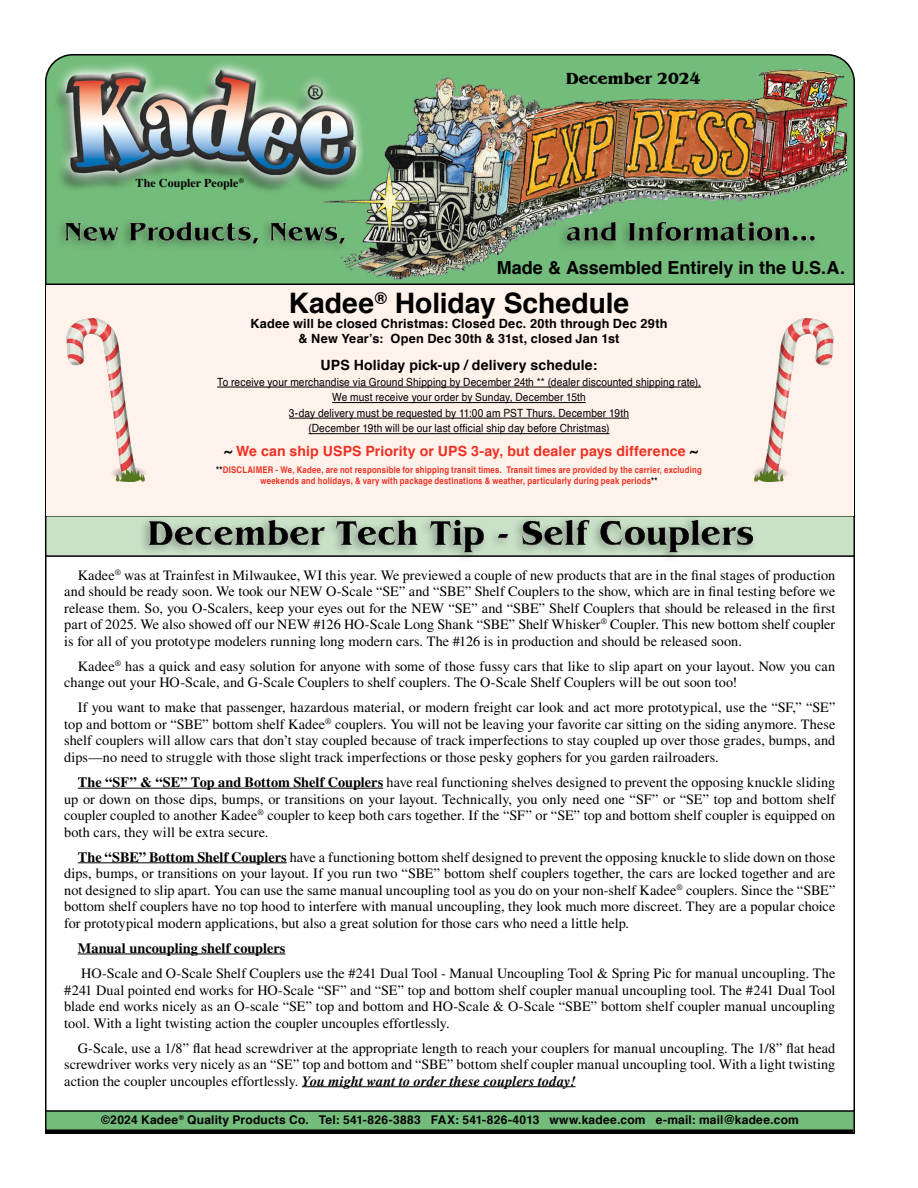
<style>
.page{position:relative;width:918px;height:1188px;background:#fff}
.page>*{position:absolute;margin:0;border:0;box-sizing:border-box;transform-origin:0 0}
.t1{font:700 28.2px "Helvetica";color:#000}
.t2{font:700 18px "Helvetica";color:#000}
.t3{font:700 16.5px "Benguiat IT Cby BT";color:#000}
.t4{font:14.25px/16.5px "Times";color:#000;text-align:justify}
.t5{font:700 14.25px "Times";color:#000}
.t6{font:700 14.1px "Helvetica";letter-spacing:.01em;color:#ee3124}
.t7{font:700 14.1px "Helvetica";letter-spacing:.01em;color:#000}
.t8{font:700 12.75px/15.3px "Helvetica";letter-spacing:.015em;color:#000;text-align:center}
.t9{font:700 12px "Helvetica";letter-spacing:.02em;color:#000}
.t10{font:700 12px "Times";letter-spacing:.005em;color:#000}
.t11{font:500 11.25px/15.6px "Helvetica";letter-spacing:.015em;color:#000;text-align:center;scale:.9 1}
.t12{font:700 9.15px/10.9px "Helvetica";letter-spacing:.025em;color:#ee3124;text-align:center;scale:.85 1}
.s1{color:#000}
.s2{font-weight:700}
.s3{font-weight:700;font-style:italic}
</style>
<div class="page">
<div style="left:46px;top:1111px;width:808px;height:20px;background:#74bc7b"></div>
<hr style="left:45px;top:1130px;width:808px;height:4px;background:#000">
<hr style="left:45px;top:1110px;width:810px;height:2px;background:#000">
<div style="left:46px;top:285px;width:808px;height:230px;background:#fff2eb"></div>
<img style="left:45px;top:54px;width:810px;height:231px">
<img style="left:66px;top:318px;width:80px;height:164px">
<img style="left:753px;top:318px;width:81px;height:164px">
<div style="left:37px;top:504px;width:824px;height:58px;background:#fff;opacity:.75"></div>
<div style="left:157px;top:520px;width:597px;height:33px;background:#fff;opacity:.5"></div>
<hr style="left:78px;top:788px;width:305px;height:1px;background:#000">
<hr style="left:78px;top:862px;width:209px;height:1px;background:#000">
<hr style="left:78px;top:954px;width:207px;height:1px;background:#000">
<hr style="left:302px;top:1086px;width:274px;height:1px;background:#000">
<div style="left:36px;top:205px;width:355px;height:60px;background:#fff;opacity:.75"></div>
<div style="left:68px;top:222px;width:278px;height:22px;background:#fff;opacity:.5"></div>
<div style="left:515px;top:205px;width:346px;height:57px;background:#fff;opacity:.75"></div>
<div style="left:568px;top:222px;width:247px;height:18px;background:#fff;opacity:.5"></div>
<hr style="left:217px;top:387px;width:484px;height:1px;background:#000">
<hr style="left:332px;top:402px;width:254px;height:1px;background:#000">
<hr style="left:289px;top:418px;width:340px;height:1px;background:#000">
<hr style="left:308px;top:433px;width:302px;height:1px;background:#000">
<p class="t10" style="left:136px;top:176px;width:110px">The Coupler People<sup>®</sup></p>
<p class="t3" style="left:566px;top:68px;width:136px">December 2024</p>
<p class="t2" style="left:497px;top:254px;width:350px">Made &amp; Assembled Entirely in the U.S.A.</p>
<h1 class="t1" style="left:289px;top:280px;width:342px">Kadee<sup>®</sup> Holiday Schedule</h1>
<p class="t8" style="left:250px;top:316px;width:419px">Kadee will be closed Christmas: Closed Dec. 20th through Dec 29th &amp; New Year’s: Open Dec 30th &amp; 31st, closed Jan 1st</p>
<p class="t7" style="left:321px;top:354px;width:278px">UPS Holiday pick-up / delivery schedule:</p>
<p class="t11" style="left:217px;top:374px;width:539px">To receive your merchandise via Ground Shipping by December 24th ** (dealer discounted shipping rate), We must receive your order by Sunday, December 15th<br>3-day delivery must be requested by 11:00 am PST Thurs. December 19th<br>(December 19th will be our last official ship day before Christmas)</p>
<p class="t6" style="left:224px;top:440px;width:475px"><span class="s1">~</span> We can ship USPS Priority or UPS 3-ay, but dealer pays difference <span class="s1">~</span></p>
<p class="t12" style="left:216px;top:465px;width:573px"><span class="s1">**</span>DISCLAIMER - We, Kadee, are not responsible for shipping transit times. Transit times are provided by the carrier, excluding weekends and holidays, &amp; vary with package destinations &amp; weather, particularly during peak periods<span class="s1">**</span></p>
<p class="t4" style="left:64px;top:567px;width:773px;text-indent:14px">Kadee<sup>®</sup> was at Trainfest in Milwaukee, WI this year. We previewed a couple of new products that are in the final stages of production and should be ready soon. We took our NEW O-Scale “SE” and “SBE” Shelf Couplers to the show, which are in final testing before we release them. So, you O-Scalers, keep your eyes out for the NEW “SE” and “SBE” Shelf Couplers that should be released in the first part of 2025. We also showed off our NEW #126 HO-Scale Long Shank “SBE” Shelf Whisker<sup>®</sup> Coupler. This new bottom shelf coupler is for all of you prototype modelers running long modern cars. The #126 is in production and should be released soon.</p>
<p class="t4" style="left:64px;top:658px;width:773px;text-indent:13px">Kadee<sup>®</sup> has a quick and easy solution for anyone with some of those fussy cars that like to slip apart on your layout. Now you can change out your HO-Scale, and G-Scale Couplers to shelf couplers. The O-Scale Shelf Couplers will be out soon too!</p>
<p class="t4" style="left:64px;top:699px;width:773px;text-indent:14px">If you want to make that passenger, hazardous material, or modern freight car look and act more prototypical, use the “SF,” “SE” top and bottom or “SBE” bottom shelf Kadee<sup>®</sup> couplers. You will not be leaving your favorite car sitting on the siding anymore. These shelf couplers will allow cars that don’t stay coupled because of track imperfections to stay coupled up over those grades, bumps, and dips—no need to struggle with those slight track imperfections or those pesky gophers for you garden railroaders.</p>
<p class="t4" style="left:64px;top:774px;width:773px;text-indent:13px"><span class="s2">The “SF” &amp; “SE” Top and Bottom Shelf Couplers</span> have real functioning shelves designed to prevent the opposing knuckle sliding up or down on those dips, bumps, or transitions on your layout. Technically, you only need one “SF” or “SE” top and bottom shelf coupler coupled to another Kadee<sup>®</sup> coupler to keep both cars together. If the “SF” or “SE” top and bottom shelf coupler is equipped on both cars, they will be extra secure.</p>
<p class="t4" style="left:64px;top:849px;width:773px;text-indent:14px"><span class="s2">The “SBE” Bottom Shelf Couplers</span> have a functioning bottom shelf designed to prevent the opposing knuckle to slide down on those dips, bumps, or transitions on your layout. If you run two “SBE” bottom shelf couplers together, the cars are locked together and are not designed to slip apart. You can use the same manual uncoupling tool as you do on your non-shelf Kadee<sup>®</sup> couplers. Since the “SBE” bottom shelf couplers have no top hood to interfere with manual uncoupling, they look much more discreet. They are a popular choice for prototypical modern applications, but also a great solution for those cars who need a little help.</p>
<p class="t5" style="left:78px;top:940px;width:209px">Manual uncoupling shelf couplers</p>
<p class="t4" style="left:64px;top:965px;width:773px;text-indent:17px">HO-Scale and O-Scale Shelf Couplers use the #241 Dual Tool - Manual Uncoupling Tool &amp; Spring Pic for manual uncoupling. The #241 Dual pointed end works for HO-Scale “SF” and “SE” top and bottom shelf coupler manual uncoupling tool. The #241 Dual Tool blade end works nicely as an O-scale “SE” top and bottom and HO-Scale &amp; O-Scale “SBE” bottom shelf coupler manual uncoupling tool. With a light twisting action the coupler uncouples effortlessly.</p>
<p class="t4" style="left:64px;top:1040px;width:773px;text-indent:13px">G-Scale, use a 1/8” flat head screwdriver at the appropriate length to reach your couplers for manual uncoupling. The 1/8” flat head screwdriver works very nicely as an “SE” top and bottom and “SBE” bottom shelf coupler manual uncoupling tool. With a light twisting action the coupler uncouples effortlessly. <span class="s3">You might want to order these couplers today!</span></p>
<p class="t9" style="left:101px;top:1110px;width:699px">©2024 Kadee<sup>®</sup> Quality Products Co. Tel: 541-826-3883 FAX: 541-826-4013 www.kadee.com e-mail: mail@kadee.com</p>
</div>
